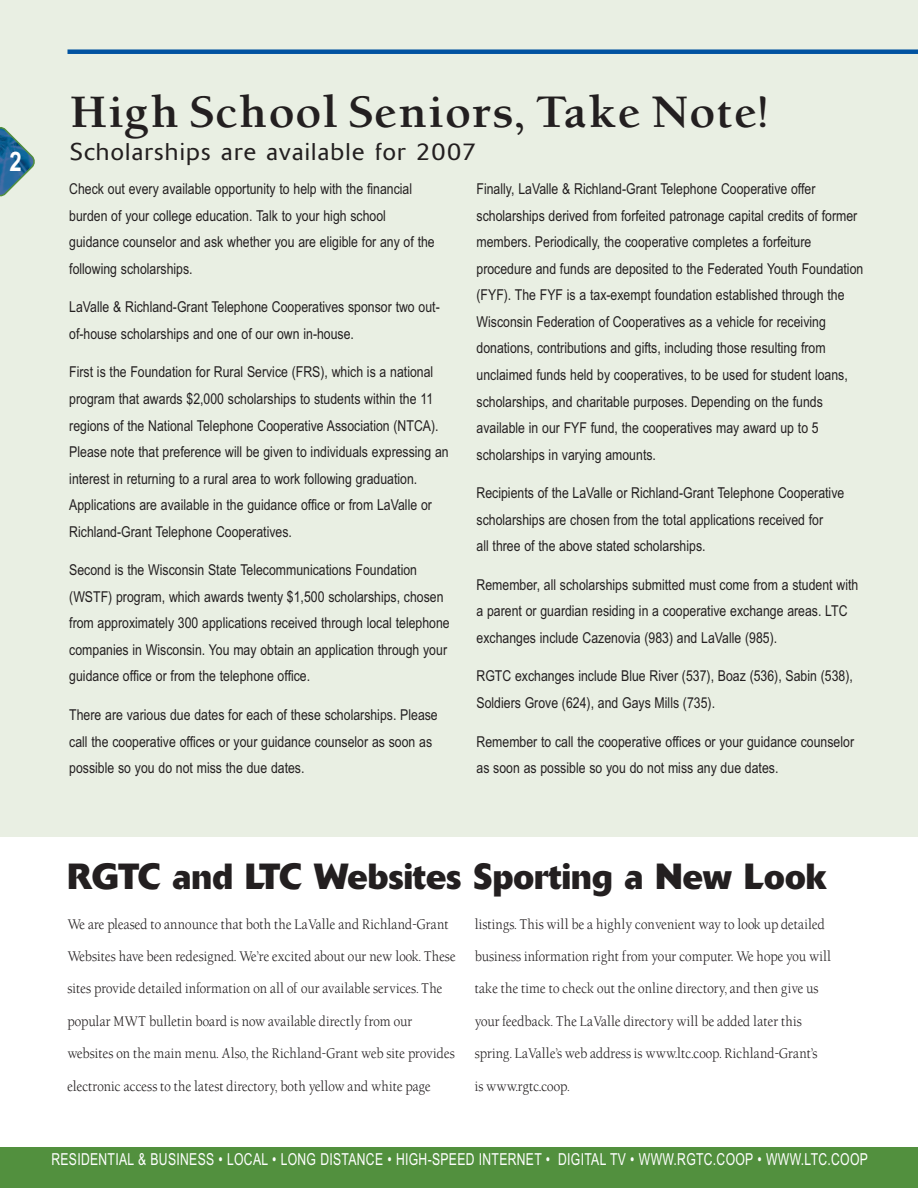
<style>
.page{position:relative;width:918px;height:1188px;background:#fff}
.page>*{position:absolute;margin:0;border:0;box-sizing:border-box;transform-origin:0 0}
.t1{font:700 42px "Berkeley Oldstyle";letter-spacing:.005em;color:#231f20;scale:1.05 1}
.t2{font:700 36px "Delta";letter-spacing:.005em;color:#231f20;scale:.95 1}
.t3{font:700 27px "Arial Narrow";color:#fff}
.t4{font:300 24px "Delta";letter-spacing:.05em;color:#231f20;scale:1.05 1}
.t5{font:16.5px "Arial Narrow";letter-spacing:.02em;color:#fff;scale:.9 1}
.t6{font:15px/26.5px "Arial Narrow";color:#231f20}
.t7{font:13.5px "Berkeley Oldstyle";color:#231f20;scale:.9 1}
</style>
<div class="page">
<div style="left:0;top:0;width:918px;height:837px;background:#e9efe3"></div>
<div style="left:68px;top:49px;width:850px;height:5px;background:#0153a1"></div>
<svg style="left:0;top:127px;width:35px;height:70px"></svg>
<div style="left:0;top:1148px;width:918px;height:40px;background:#52903e"></div>
<h3 class="t3" style="left:10px;top:146px;width:14px">2</h3>
<h1 class="t1" style="left:70px;top:88px;width:666px">High School Seniors, Take Note!</h1>
<h3 class="t4" style="left:70px;top:143px;width:388px">Scholarships are available for 2007</h3>
<p class="t6" style="left:69px;top:176px;width:367px">Check out every available opportunity to help with the financial burden of your college education. Talk to your high school guidance counselor and ask whether you are eligible for any of the following scholarships.</p>
<p class="t6" style="left:69px;top:294px;width:372px">LaValle &amp; Richland-Grant Telephone Cooperatives sponsor two out&shy;of-house scholarships and one of our own in-house.</p>
<p class="t6" style="left:69px;top:359px;width:381px">First is the Foundation for Rural Service (FRS), which is a national program that awards $2,000 scholarships to students within the 11 regions of the National Telephone Cooperative Association (NTCA).<br>Please note that preference will be given to individuals expressing an interest in returning to a rural area to work following graduation.<br>Applications are available in the guidance office or from LaValle or Richland-Grant Telephone Cooperatives.</p>
<p class="t6" style="left:69px;top:557px;width:382px">Second is the Wisconsin State Telecommunications Foundation (WSTF) program, which awards twenty $1,500 scholarships, chosen from approximately 300 applications received through local telephone companies in Wisconsin. You may obtain an application through your guidance office or from the telephone office.</p>
<p class="t6" style="left:69px;top:702px;width:370px">There are various due dates for each of these scholarships. Please call the cooperative offices or your guidance counselor as soon as possible so you do not miss the due dates.</p>
<p class="t6" style="left:477px;top:176px;width:388px">Finally, LaValle &amp; Richland-Grant Telephone Cooperative offer scholarships derived from forfeited patronage capital credits of former members. Periodically, the cooperative completes a forfeiture procedure and funds are deposited to the Federated Youth Foundation (FYF). The FYF is a tax-exempt foundation established through the Wisconsin Federation of Cooperatives as a vehicle for receiving donations, contributions and gifts, including those resulting from unclaimed funds held by cooperatives, to be used for student loans, scholarships, and charitable purposes. Depending on the funds available in our FYF fund, the cooperatives may award up to 5 scholarships in varying amounts.</p>
<p class="t6" style="left:477px;top:480px;width:369px">Recipients of the LaValle or Richland-Grant Telephone Cooperative scholarships are chosen from the total applications received for<br>all three of the above stated scholarships.</p>
<p class="t6" style="left:477px;top:571px;width:383px">Remember, all scholarships submitted must come from a student with a parent or guardian residing in a cooperative exchange areas. LTC exchanges include Cazenovia (983) and LaValle (985).</p>
<p class="t6" style="left:477px;top:663px;width:378px">RGTC exchanges include Blue River (537), Boaz (536), Sabin (538),<br>Soldiers Grove (624), and Gays Mills (735).</p>
<p class="t6" style="left:477px;top:728px;width:379px">Remember to call the cooperative offices or your guidance counselor as soon as possible so you do not miss any due dates.</p>
<h2 class="t2" style="left:68px;top:864px;width:800px">RGTC and LTC Websites Sporting a New Look</h2>
<p class="t7" style="left:68px;top:916px;width:425px">We are pleased to announce that both the LaValle and Richland-Grant</p>
<p class="t7" style="left:68px;top:948px;width:433px">Websites have been redesigned. We’re excited about our new look. These</p>
<p class="t7" style="left:68px;top:981px;width:418px">sites provide detailed information on all of our available services. The</p>
<p class="t7" style="left:68px;top:1013px;width:385px">popular MWT bulletin board is now available directly from our</p>
<p class="t7" style="left:68px;top:1046px;width:432px">websites on the main menu. Also, the Richland-Grant web site provides</p>
<p class="t7" style="left:68px;top:1078px;width:405px">electronic access to the latest directory, both yellow and white page</p>
<p class="t7" style="left:475px;top:916px;width:391px">listings. This will be a highly convenient way to look up detailed</p>
<p class="t7" style="left:475px;top:948px;width:398px">business information right from your computer. We hope you will</p>
<p class="t7" style="left:475px;top:981px;width:383px">take the time to check out the online directory, and then give us</p>
<p class="t7" style="left:475px;top:1013px;width:365px">your feedback. The LaValle directory will be added later this</p>
<p class="t7" style="left:475px;top:1046px;width:382px">spring. LaValle’s web address is www.ltc.coop. Richland-Grant’s</p>
<p class="t7" style="left:475px;top:1078px;width:107px">is www.rgtc.coop.</p>
<p class="t5" style="left:51px;top:1150px;width:909px">RESIDENTIAL &amp; BUSINESS • LOCAL • LONG DISTANCE • HIGH-SPEED INTERNET • DIGITAL TV • WWW.RGTC.COOP • WWW.LTC.COOP</p>
</div>
